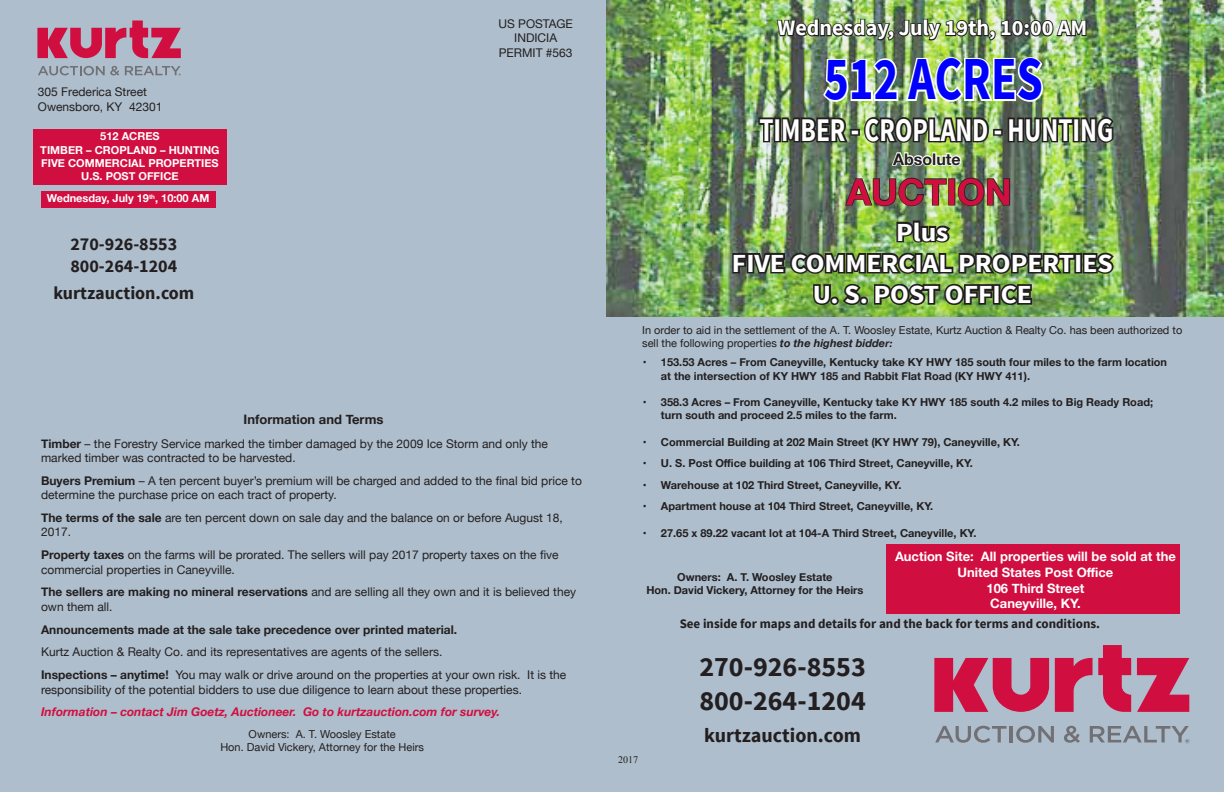
<style>
.page{position:relative;width:1224px;height:792px;background:#aebecc}
.page>*{position:absolute;margin:0;border:0;box-sizing:border-box;transform-origin:0 0}
.t1{font:700 61px "Source Sans Pro";color:#00f;scale:.77 1}
.t2{font:700 36px "Helvetica Neue";color:#d10e40}
.t3{font:700 33px "Source Sans Pro";color:#fff;scale:.77 1}
.t4{font:700 28px "Source Sans Pro";color:#231f20}
.t5{font:700 26px "Source Sans Pro";color:#fff;scale:1.06 1}
.t6{font:700 22px "Source Sans Pro";color:#fff}
.t7{font:700 20px "Source Sans Pro";color:#231f20}
.t8{font:700 18px "Source Sans Pro";color:#231f20}
.t9{font:700 16px "Helvetica Neue";color:#231f20}
.t10{font:700 13px/15.6px "Helvetica Neue";color:#fff;text-align:center}
.t11{font:700 13px "Source Sans Pro";color:#231f20}
.t12{font:700 13px "Helvetica Neue";color:#231f20}
.Paragraph_Style_1{font:12px/14.4px "Helvetica Neue";color:#231f20}
.t13{font:italic 700 12px "Helvetica Neue";color:#d10e40}
.t14{font:700 12px "Helvetica Neue";color:#231f20}
.t15{font:700 11px/13.2px "Helvetica Neue";color:#231f20}
.t16{font:11px/13.2px "Helvetica Neue";color:#231f20}
.t17{font:700 11px "Helvetica Neue";color:#fff}
.t18{font:10px "Times New Roman";color:#231f20}
.s1{font-weight:700}
.s2{font-weight:700;font-style:italic}
.s3{font-family:"Source Sans Pro";font-weight:700;font-style:italic}
</style>
<div class="page">
<svg style="left:1137px;top:658px;width:52px;height:54px;background:#c73b64"></svg>
<svg style="left:1055px;top:645px;width:76px;height:67px;background:#c2587b"></svg>
<svg style="left:934px;top:658px;width:115px;height:54px;background:#c6446b"></svg>
<svg style="left:935px;top:726px;width:72px;height:17px"></svg>
<hr style="left:1010px;top:726px;width:3px;height:16px;background:#717074">
<svg style="left:1016px;top:726px;width:38px;height:17px"></svg>
<svg style="left:1064px;top:726px;width:16px;height:17px"></svg>
<svg style="left:1090px;top:726px;width:100px;height:17px;background:#97a0aa"></svg>
<svg style="left:37px;top:21px;width:144px;height:37px;background:#c15c7e"></svg>
<svg style="left:38px;top:66px;width:81px;height:9px"></svg>
<svg style="left:125px;top:66px;width:56px;height:10px"></svg>
<div style="left:33px;top:130px;width:194px;height:55px;background:#d10e40"></div>
<div style="left:41px;top:192px;width:174px;height:16px;background:#d10e40"></div>
<div style="left:886px;top:544px;width:294px;height:69px;background:#d10e40"></div>
<img style="left:607px;top:0;width:617px;height:317px">
<img style="left:775px;top:18px;width:312px;height:24px">
<img style="left:844px;top:177px;width:104px;height:30px">
<div style="left:948px;top:178px;width:7px;height:28px;border:2px solid #231f20"></div>
<img style="left:957px;top:177px;width:54px;height:30px">
<img style="left:820px;top:55px;width:225px;height:49px">
<img style="left:731px;top:219px;width:385px;height:89px">
<img style="left:757px;top:115px;width:92px;height:30px">
<div style="left:850px;top:129px;width:10px;height:7px;border:3px solid #231f20"></div>
<div style="left:993px;top:129px;width:10px;height:7px;border:3px solid #231f20"></div>
<img style="left:1006px;top:114px;width:110px;height:31px">
<img style="left:862px;top:114px;width:129px;height:53px">
<p class="Paragraph_Style_1" style="left:38px;top:86px;width:110px">305 Frederica Street</p>
<p class="Paragraph_Style_1" style="left:38px;top:100px;width:126px">Owensboro, KY 42301</p>
<p class="t17" style="left:100px;top:128px;width:61px">512 ACRES</p>
<p class="t17" style="left:40px;top:141px;width:181px">TIMBER – CROPLAND – HUNTING</p>
<p class="t17" style="left:41px;top:154px;width:179px">FIVE COMMERCIAL PROPERTIES</p>
<p class="t17" style="left:81px;top:167px;width:99px">U.S. POST OFFICE</p>
<p class="t17" style="left:47px;top:190px;width:164px">Wednesday, July 19<sup>th</sup>, 10:00 AM</p>
<p class="t8" style="left:70px;top:232px;width:108px">270-926-8553</p>
<p class="t8" style="left:70px;top:254px;width:108px">800-264-1204</p>
<p class="t8" style="left:53px;top:282px;width:142px">kurtzauction.com</p>
<p class="Paragraph_Style_1" style="left:499px;top:17px;width:76px">US POSTAGE</p>
<p class="Paragraph_Style_1" style="left:514px;top:32px;width:44px">INDICIA</p>
<p class="Paragraph_Style_1" style="left:499px;top:46px;width:75px">PERMIT #563</p>
<p class="t12" style="left:244px;top:409px;width:141px">Information and Terms</p>
<p class="Paragraph_Style_1" style="left:41px;top:437px;width:509px"><span class="s1">Timber</span> – the Forestry Service marked the timber damaged by the 2009 Ice Storm and only the marked timber was contracted to be harvested.</p>
<p class="Paragraph_Style_1" style="left:41px;top:474px;width:542px"><span class="s1">Buyers Premium</span> – A ten percent buyer’s premium will be charged and added to the final bid price to determine the purchase price on each tract of property.</p>
<p class="Paragraph_Style_1" style="left:41px;top:511px;width:523px"><span class="s1">The terms of the sale</span> are ten percent down on sale day and the balance on or before August 18,<br>2017.</p>
<p class="Paragraph_Style_1" style="left:41px;top:548px;width:519px"><span class="s1">Property taxes</span> on the farms will be prorated. The sellers will pay 2017 property taxes on the five commercial properties in Caneyville.</p>
<p class="Paragraph_Style_1" style="left:41px;top:586px;width:537px"><span class="s1">The sellers are making no mineral reservations</span> and are selling all they own and it is believed they own them all.</p>
<p class="t14" style="left:41px;top:620px;width:418px">Announcements made at the sale take precedence over printed material.</p>
<p class="Paragraph_Style_1" style="left:41px;top:646px;width:403px">Kurtz Auction &amp; Realty Co. and its representatives are agents of the sellers.</p>
<p class="Paragraph_Style_1" style="left:41px;top:668px;width:527px"><span class="s1">Inspections – anytime!</span> You may walk or drive around on the properties at your own risk. It is the responsibility of the potential bidders to use due diligence to learn about these properties.</p>
<p class="t13" style="left:41px;top:703px;width:461px">Information – contact Jim Goetz, Auctioneer. Go to kurtzauction.com for survey.</p>
<p class="t16" style="left:249px;top:728px;width:149px">Owners: A. T. Woosley Estate</p>
<p class="t16" style="left:220px;top:741px;width:205px">Hon. David Vickery, Attorney for the Heirs</p>
<p class="t6" style="left:778px;top:14px;width:311px">Wednesday, July 19th, 10:00 AM</p>
<p class="t1" style="left:824px;top:40px;width:286px">512 ACRES</p>
<p class="t3" style="left:760px;top:109px;width:461px">TIMBER - CROPLAND - HUNTING</p>
<p class="t9" style="left:893px;top:146px;width:69px">Absolute</p>
<p class="t2" style="left:847px;top:164px;width:167px">AUCTION</p>
<p class="t5" style="left:896px;top:215px;width:51px">Plus</p>
<p class="t5" style="left:732px;top:246px;width:361px">FIVE COMMERCIAL PROPERTIES</p>
<p class="t5" style="left:813px;top:278px;width:208px">U. S. POST OFFICE</p>
<p class="t16" style="left:642px;top:324px;width:542px">In order to aid in the settlement of the A. T. Woosley Estate, Kurtz Auction &amp; Realty Co. has been authorized to sell the following properties <span class="s2">to the highest bidde</span><span class="s3">r:</span></p>
<p class="t15" style="left:661px;top:356px;width:508px;text-indent:-18px">• 153.53 Acres – From Caneyville, Kentucky take KY HWY 185 south four miles to the farm location at the intersection of KY HWY 185 and Rabbit Flat Road (KY HWY 411).</p>
<p class="t15" style="left:661px;top:396px;width:494px;text-indent:-18px">• 358.3 Acres – From Caneyville, Kentucky take KY HWY 185 south 4.2 miles to Big Ready Road; turn south and proceed 2.5 miles to the farm.</p>
<p class="t15" style="left:643px;top:435px;width:378px">• Commercial Building at 202 Main Street (KY HWY 79), Caneyville, KY.</p>
<p class="t15" style="left:643px;top:457px;width:332px">• U. S. Post Office building at 106 Third Street, Caneyville, KY.</p>
<p class="t15" style="left:643px;top:478px;width:260px">• Warehouse at 102 Third Street, Caneyville, KY.</p>
<p class="t15" style="left:643px;top:500px;width:292px">• Apartment house at 104 Third Street, Caneyville, KY.</p>
<p class="t15" style="left:643px;top:526px;width:335px">• 27.65 x 89.22 vacant lot at 104-A Third Street, Caneyville, KY.</p>
<p class="t15" style="left:677px;top:571px;width:157px">Owners: A. T. Woosley Estate</p>
<p class="t15" style="left:646px;top:584px;width:219px">Hon. David Vickery, Attorney for the Heirs</p>
<p class="t10" style="left:895px;top:549px;width:282px">Auction Site: All properties will be sold at the<br>United States Post Office</p>
<p class="t10" style="left:986px;top:581px;width:100px">106 Third Street</p>
<p class="t10" style="left:990px;top:596px;width:92px">Caneyville, KY.</p>
<p class="t11" style="left:680px;top:616px;width:422px">See inside for maps and details for and the back for terms and conditions.</p>
<p class="t18" style="left:618px;top:753px;width:21px">2017</p>
<p class="t4" style="left:699px;top:649px;width:168px">270-926-8553</p>
<p class="t4" style="left:699px;top:683px;width:168px">800-264-1204</p>
<p class="t7" style="left:704px;top:723px;width:158px">kurtzauction.com</p>
</div>
